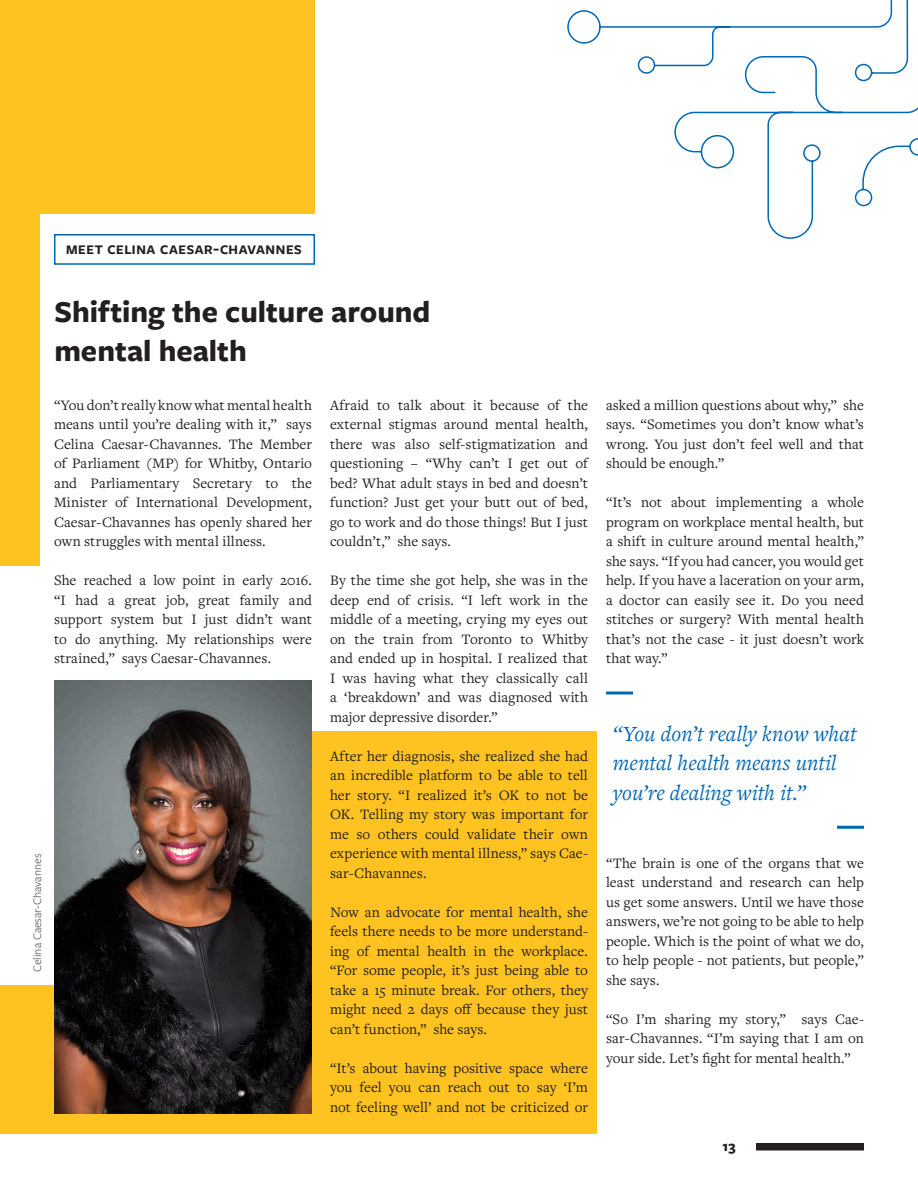
<style>
.page{position:relative;width:918px;height:1188px;background:#fff}
.page>*{position:absolute;margin:0;border:0;box-sizing:border-box;transform-origin:0 0}
.Subheadline_2__Story{font:700 31.5px/39px "Freight Sans Pro";color:#231f20}
.t1{font:italic 22.5px/29.2px "Freight Text Pro";color:#0168b3}
.Introducing_XY{font:600 18px "Freight Sans Pro";letter-spacing:-.005em;color:#231f20}
.Body_Copy{font:15px/19.5px "Freight Text Pro";letter-spacing:.005em;color:#231f20;text-align:justify}
.t2{font:700 15px "Freight Sans Pro";color:#231f20}
.t3{font:12px "Freight Sans Pro";color:#636366}
</style>
<div class="page">
<div style="left:0;top:731px;width:597px;height:403px;background:#fec221"></div>
<div style="left:0;top:722px;width:55px;height:263px;background:#fff"></div>
<div style="left:0;top:0;width:315px;height:566px;background:#fec221"></div>
<div style="left:41px;top:215px;width:409px;height:458px;background:#fff"></div>
<img style="left:54px;top:680px;width:258px;height:434px">
<hr style="left:606px;top:692px;width:27px;height:2px;background:#0168b3">
<hr style="left:837px;top:826px;width:27px;height:3px;background:#0168b3">
<div style="left:54px;top:234px;width:261px;height:31px;background:#fff;border:2px solid #0168b3"></div>
<svg style="left:567px;top:0;width:351px;height:239px"></svg>
<div style="left:756px;top:1143px;width:108px;height:7px;background:#231f20"></div>
<svg style="left:909px;top:138px;width:9px;height:18px"></svg>
<p class="Introducing_XY" style="left:66px;top:235px;width:238px">meet celina caesar-chavannes</p>
<p class="t3" style="left:29px;top:972px;width:120px;rotate:-90deg">Celina Caesar-Chavannes</p>
<p class="Subheadline_2__Story" style="left:54px;top:291px;width:378px">Shifting the culture around mental health</p>
<p class="Body_Copy" style="left:54px;top:394px;width:260px">“You don’t really know what mental health means until you’re dealing with it,” says Celina Caesar-Chavannes. The Member of Parliament (MP) for Whitby, Ontario and Parliamentary Secretary to the Minister of International Development, Caesar-Chavannes has openly shared her own struggles with mental illness.</p>
<p class="Body_Copy" style="left:54px;top:570px;width:260px">She reached a low point in early 2016. “I had a great job, great family and support system but I just didn’t want to do anything. My relationships were strained,” says Caesar-Chavannes.</p>
<p class="Body_Copy" style="left:330px;top:394px;width:260px">Afraid to talk about it because of the external stigmas around mental health, there was also self-stigmatization and questioning – “Why can’t I get out of bed? What adult stays in bed and doesn’t function? Just get your butt out of bed, go to work and do those things! But I just couldn’t,” she says.</p>
<p class="Body_Copy" style="left:330px;top:570px;width:260px">By the time she got help, she was in the deep end of crisis. “I left work in the middle of a meeting, crying my eyes out on the train from Toronto to Whitby and ended up in hospital. I realized that I was having what they classically call a ‘breakdown’ and was diagnosed with major depressive disorder.”</p>
<p class="Body_Copy" style="left:330px;top:745px;width:260px">After her diagnosis, she realized she had an incredible platform to be able to tell her story. “I realized it’s OK to not be OK. Telling my story was important for me so others could validate their own experience with mental illness,” says Cae&shy;sar-Chavannes.</p>
<p class="Body_Copy" style="left:330px;top:901px;width:260px">Now an advocate for mental health, she feels there needs to be more understand&shy;ing of mental health in the workplace. “For some people, it’s just being able to take a 15 minute break. For others, they might need 2 days off because they just can’t function,” she says.</p>
<p class="Body_Copy" style="left:330px;top:1057px;width:259px">“It’s about having positive space where you feel you can reach out to say ‘I’m not feeling well’ and not be criticized or</p>
<p class="Body_Copy" style="left:606px;top:394px;width:260px">asked a million questions about why,” she says. “Sometimes you don’t know what’s wrong. You just don’t feel well and that should be enough.”</p>
<p class="Body_Copy" style="left:606px;top:492px;width:260px">“It’s not about implementing a whole program on workplace mental health, but a shift in culture around mental health,” she says. “If you had cancer, you would get help. If you have a laceration on your arm, a doctor can easily see it. Do you need stitches or surgery? With mental health that’s not the case - it just doesn’t work that way.”</p>
<p class="t1" style="left:613px;top:718px;width:245px">“You don’t really know what mental health means until you’re dealing with it.”</p>
<p class="Body_Copy" style="left:606px;top:853px;width:260px">“The brain is one of the organs that we least understand and research can help us get some answers. Until we have those answers, we’re not going to be able to help people. Which is the point of what we do, to help people - not patients, but people,” she says.</p>
<p class="Body_Copy" style="left:606px;top:1009px;width:260px">“So I’m sharing my story,” says Cae&shy;sar-Chavannes. “I’m saying that I am on your side. Let’s fight for mental health.”</p>
<p class="t2" style="left:723px;top:1135px;width:15px">13</p>
</div>
